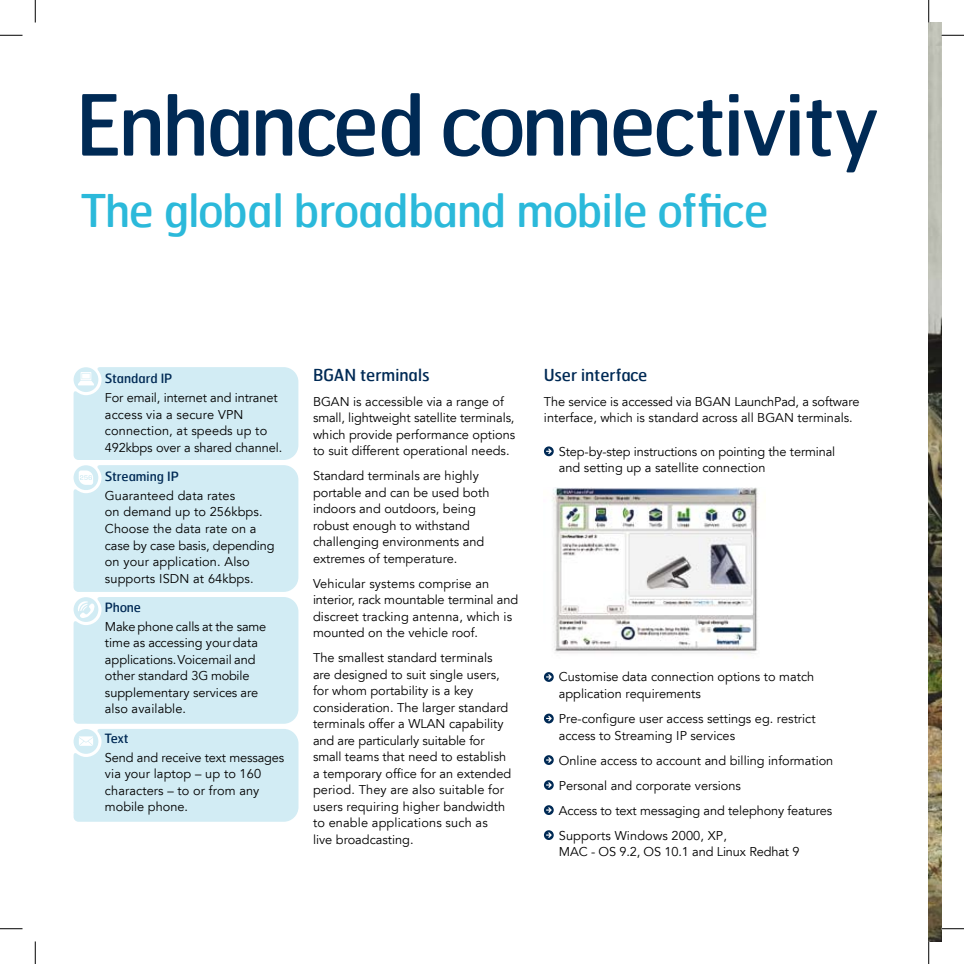
<style>
.page{position:relative;width:964px;height:964px;background:#fff}
.page>*{position:absolute;margin:0;border:0;box-sizing:border-box;transform-origin:0 0}
.t1{font:84px "Hermes";letter-spacing:-.04em;color:#002a55}
.t2{font:45px "Hermes";letter-spacing:-.02em;color:#2bb9da}
.t3{font:16.5px "Hermes";color:#002a55}
.t4{font:12.75px/16.5px "Avenir LT";color:#000}
.t5{font:12.75px "Hermes";color:#002a55}
</style>
<div class="page">
<svg style="left:73px;top:367px;width:225px;height:454px;background:#d7eef5"></svg>
<img style="left:928px;top:22px;width:13px;height:919px">
<svg style="left:544px;top:446px;width:9px;height:10px"></svg>
<svg style="left:544px;top:672px;width:9px;height:10px"></svg>
<svg style="left:544px;top:713px;width:9px;height:10px"></svg>
<svg style="left:544px;top:755px;width:9px;height:10px"></svg>
<svg style="left:544px;top:780px;width:9px;height:10px"></svg>
<svg style="left:544px;top:805px;width:9px;height:10px"></svg>
<svg style="left:544px;top:830px;width:9px;height:10px"></svg>
<img style="left:552px;top:487px;width:207px;height:171px">
<svg style="left:0;top:35px;width:22px;height:1px"></svg>
<svg style="left:941px;top:35px;width:22px;height:1px"></svg>
<svg style="left:0;top:928px;width:22px;height:1px"></svg>
<svg style="left:941px;top:928px;width:22px;height:1px"></svg>
<svg style="left:35px;top:0;width:1px;height:23px"></svg>
<svg style="left:35px;top:941px;width:1px;height:22px"></svg>
<svg style="left:928px;top:0;width:1px;height:23px"></svg>
<svg style="left:928px;top:941px;width:1px;height:22px"></svg>
<h1 class="t1" style="left:75px;top:71px;width:805px">Enhanced connectivity</h1>
<h2 class="t2" style="left:81px;top:181px;width:689px">The global broadband mobile office</h2>
<p class="t5" style="left:105px;top:370px;width:69px">Standard IP</p>
<p class="t4" style="left:105px;top:390px;width:179px">For email, internet and intranet access via a secure VPN connection, at speeds up to<br>492kbps over a shared channel.</p>
<p class="t5" style="left:105px;top:468px;width:75px">Streaming IP</p>
<p class="t4" style="left:105px;top:487px;width:171px">Guaranteed data rates<br>on demand up to 256kbps.<br>Choose the data rate on a case by case basis, depending on your application. Also supports ISDN at 64kbps.</p>
<p class="t5" style="left:105px;top:599px;width:37px">Phone</p>
<p class="t4" style="left:105px;top:618px;width:163px">Make phone calls at the same time as accessing your data applications. Voicemail and other standard 3G mobile supplementary services are also available.</p>
<p class="t5" style="left:105px;top:730px;width:25px">Text</p>
<p class="t4" style="left:105px;top:749px;width:181px">Send and receive text messages via your laptop – up to 160 characters – to or from any mobile phone.</p>
<p class="t3" style="left:313px;top:364px;width:118px">BGAN terminals</p>
<p class="t4" style="left:313px;top:393px;width:204px">BGAN is accessible via a range of small, lightweight satellite terminals, which provide performance options to suit different operational needs.</p>
<p class="t4" style="left:313px;top:468px;width:178px">Standard terminals are highly portable and can be used both indoors and outdoors, being robust enough to withstand challenging environments and extremes of temperature.</p>
<p class="t4" style="left:313px;top:575px;width:207px">Vehicular systems comprise an interior, rack mountable terminal and discreet tracking antenna, which is mounted on the vehicle roof.</p>
<p class="t4" style="left:313px;top:650px;width:200px">The smallest standard terminals are designed to suit single users, for whom portability is a key consideration. The larger standard terminals offer a WLAN capability and are particularly suitable for small teams that need to establish a temporary office for an extended period. They are also suitable for users requiring higher bandwidth to enable applications such as<br>live broadcasting.</p>
<p class="t3" style="left:544px;top:364px;width:105px">User interface</p>
<p class="t4" style="left:544px;top:393px;width:317px">The service is accessed via BGAN LaunchPad, a software interface, which is standard across all BGAN terminals.</p>
<p class="t4" style="left:559px;top:443px;width:278px">Step-by-step instructions on pointing the terminal and setting up a satellite connection</p>
<p class="t4" style="left:559px;top:669px;width:257px">Customise data connection options to match application requirements</p>
<p class="t4" style="left:559px;top:710px;width:258px">Pre-configure user access settings eg. restrict access to Streaming IP services</p>
<p class="t4" style="left:559px;top:748px;width:276px;line-height:25px">Online access to account and billing information Personal and corporate versions<br>Access to text messaging and telephony features Supports Windows 2000, XP,</p>
<p class="t4" style="left:559px;top:843px;width:242px">MAC - OS 9.2, OS 10.1 and Linux Redhat 9</p>
</div>
